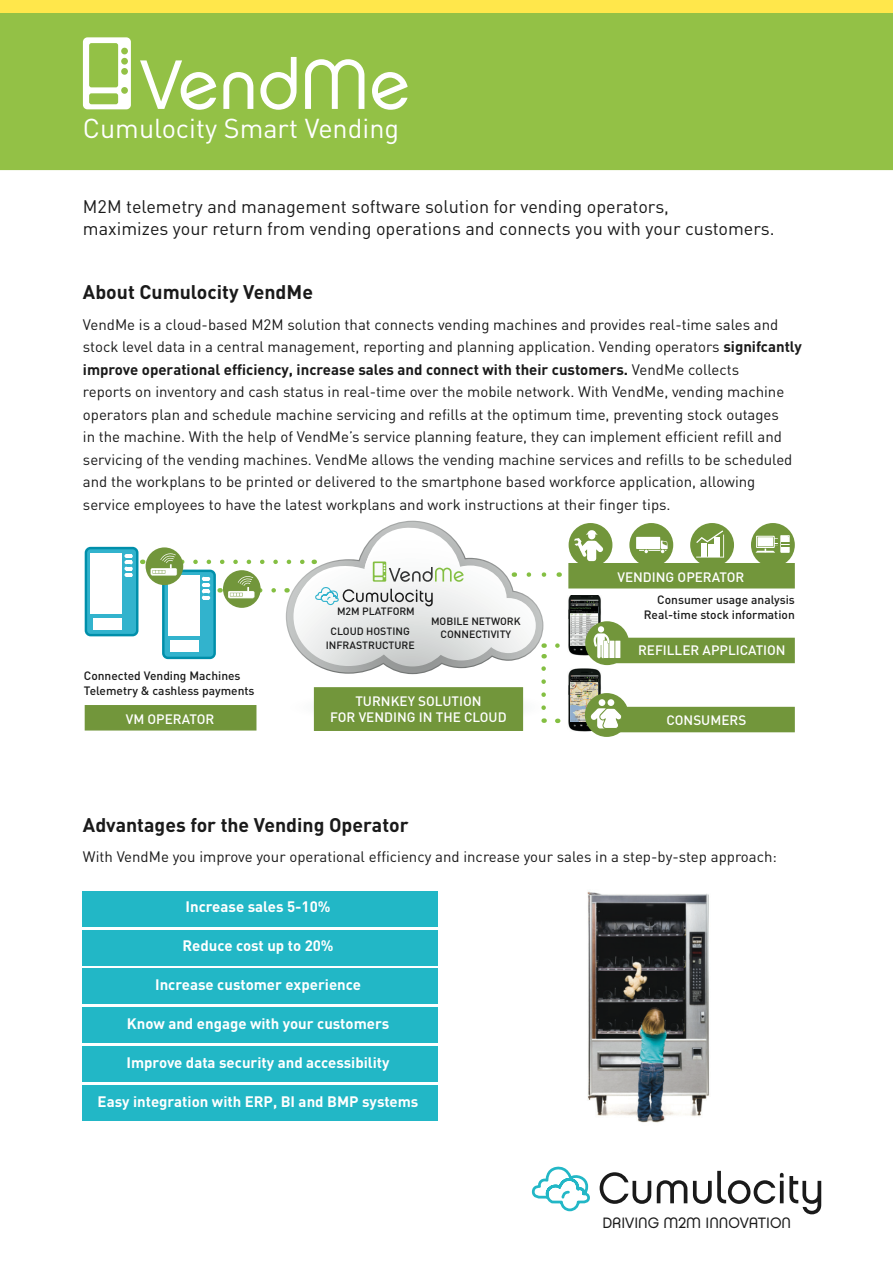
<style>
.page{position:relative;width:893px;height:1263px;background:#fff}
.page>*{position:absolute;margin:0;border:0;box-sizing:border-box;transform-origin:0 0}
.t1{font:27px "DIN";color:#fff}
.Heading_1{font:700 19.5px "DIN";color:#1a1a1a}
.t2{font:18px/22.5px "DIN";color:#1a1a1a}
.t3{font:15px/22.5px "DIN";color:#1a1a1a}
.t4{font:700 15px "DIN";color:#fff}
.t5{font:15px "Chalet London Nineteen Seventy";color:#1a1a1a}
.t6{font:500 13.5px "DIN";color:#fff}
.t7{font:500 12px "DIN";color:#1a1a1a}
.t8{font:500 10.5px/13.5px "DIN";color:#1a1a1a;text-align:center}
.s1{font-weight:700}
</style>
<div class="page">
<svg style="left:531px;top:1166px;width:59px;height:46px"></svg>
<svg style="left:600px;top:1172px;width:51px;height:32px"></svg>
<svg style="left:657px;top:1180px;width:30px;height:23px"></svg>
<svg style="left:693px;top:1171px;width:128px;height:43px"></svg>
<div style="left:0;top:13px;width:893px;height:157px;background:#93c146"></div>
<div style="left:0;top:0;width:893px;height:13px;background:#ffe74b"></div>
<svg style="left:140px;top:60px;width:76px;height:50px"></svg>
<svg style="left:223px;top:72px;width:30px;height:37px"></svg>
<svg style="left:260px;top:57px;width:37px;height:53px"></svg>
<svg style="left:305px;top:59px;width:59px;height:50px"></svg>
<svg style="left:372px;top:72px;width:36px;height:38px"></svg>
<svg style="left:83px;top:37px;width:48px;height:72px"></svg>
<img style="left:571px;top:729px;width:21px;height:3px">
<div style="left:146px;top:547px;width:37px;height:38px;background:#72963b;border-radius:50%"></div>
<div style="left:86px;top:548px;width:51px;height:87px;background:#32b3cd;border-radius:5px"></div>
<div style="left:85px;top:547px;width:53px;height:89px;border:2px solid #008faa;border-radius:5px"></div>
<div style="left:91px;top:553px;width:31px;height:60px;background:#fff"></div>
<div style="left:93px;top:618px;width:28px;height:11px;background:#fff"></div>
<svg style="left:124px;top:554px;width:9px;height:23px"></svg>
<div style="left:85px;top:705px;width:171px;height:25px;background:#72963b"></div>
<div style="left:568px;top:563px;width:227px;height:25px;background:#72963b"></div>
<div style="left:610px;top:638px;width:185px;height:25px;background:#72963b"></div>
<div style="left:605px;top:707px;width:190px;height:25px;background:#72963b"></div>
<div style="left:585px;top:621px;width:44px;height:44px;background:#72963b;border-radius:50%"></div>
<div style="left:585px;top:693px;width:44px;height:44px;background:#72963b;border-radius:50%"></div>
<div style="left:629px;top:523px;width:44px;height:44px;background:#72963b;border-radius:50%"></div>
<div style="left:636px;top:537px;width:24px;height:12px;background:#fff"></div>
<svg style="left:639px;top:540px;width:29px;height:13px"></svg>
<div style="left:690px;top:523px;width:44px;height:44px;background:#72963b;border-radius:50%"></div>
<svg style="left:696px;top:530px;width:28px;height:27px"></svg>
<div style="left:715px;top:538px;width:5px;height:19px;background:#fff"></div>
<div style="left:701px;top:543px;width:5px;height:14px;background:#fff"></div>
<div style="left:708px;top:544px;width:5px;height:13px;background:#fff"></div>
<div style="left:751px;top:523px;width:44px;height:44px;background:#72963b;border-radius:50%"></div>
<svg style="left:756px;top:535px;width:34px;height:18px"></svg>
<div style="left:314px;top:687px;width:209px;height:44px;background:#72963b"></div>
<svg style="left:151px;top:520px;width:476px;height:209px"></svg>
<img style="left:587px;top:891px;width:122px;height:232px">
<div style="left:83px;top:891px;width:355px;height:35px;background:#22b7c6"></div>
<div style="left:83px;top:930px;width:355px;height:35px;background:#22b7c6"></div>
<div style="left:83px;top:969px;width:355px;height:35px;background:#22b7c6"></div>
<div style="left:83px;top:1007px;width:355px;height:36px;background:#22b7c6"></div>
<div style="left:83px;top:1046px;width:355px;height:36px;background:#22b7c6"></div>
<div style="left:83px;top:1085px;width:355px;height:35px;background:#22b7c6"></div>
<h1 class="t1" style="left:83px;top:112px;width:318px">Cumulocity Smart Vending</h1>
<p class="t2" style="left:83px;top:195px;width:693px">M2M telemetry and management software solution for vending operators,<br>maximizes your return from vending operations and connects you with your customers.</p>
<p class="Heading_1" style="left:83px;top:279px;width:232px">About Cumulocity VendMe</p>
<p class="t3" style="left:83px;top:313px;width:720px">VendMe is a cloud-based M2M solution that connects vending machines and provides real-time sales and stock level data in a central management, reporting and planning application. Vending operators <span class="s1">signifcantly improve operational efficiency, increase sales and connect with their customers.</span> VendMe collects<br>reports on inventory and cash status in real-time over the mobile network. With VendMe, vending machine operators plan and schedule machine servicing and refills at the optimum time, preventing stock outages<br>in the machine. With the help of VendMe’s service planning feature, they can implement efficient refill and servicing of the vending machines. VendMe allows the vending machine services and refills to be scheduled and the workplans to be printed or delivered to the smartphone based workforce application, allowing service employees to have the latest workplans and work instructions at their finger tips.</p>
<p class="t7" style="left:84px;top:668px;width:158px">Connected Vending Machines</p>
<p class="t7" style="left:84px;top:683px;width:172px">Telemetry &amp; cashless payments</p>
<p class="t6" style="left:126px;top:710px;width:90px">VM OPERATOR</p>
<p class="t8" style="left:337px;top:604px;width:79px">M2M PLATFORM</p>
<p class="t8" style="left:331px;top:624px;width:81px">CLOUD HOSTING</p>
<p class="t8" style="left:326px;top:638px;width:90px">INFRASTRUCTURE</p>
<p class="t8" style="left:431px;top:614px;width:91px">MOBILE NETWORK<br>CONNECTIVITY</p>
<p class="t6" style="left:355px;top:692px;width:128px">TURNKEY SOLUTION</p>
<p class="t6" style="left:330px;top:709px;width:178px">FOR VENDING IN THE CLOUD</p>
<p class="t6" style="left:617px;top:568px;width:128px">VENDING OPERATOR</p>
<p class="t7" style="left:657px;top:591px;width:139px">Consumer usage analysis</p>
<p class="t7" style="left:644px;top:606px;width:153px">Real-time stock information</p>
<p class="t6" style="left:638px;top:642px;width:149px">REFILLER APPLICATION</p>
<p class="t6" style="left:666px;top:711px;width:81px">CONSUMERS</p>
<p class="Heading_1" style="left:83px;top:812px;width:327px">Advantages for the Vending Operator</p>
<p class="t3" style="left:83px;top:845px;width:695px">With VendMe you improve your operational efficiency and increase your sales in a step-by-step approach:</p>
<p class="t4" style="left:186px;top:897px;width:146px">Increase sales 5-10%</p>
<p class="t4" style="left:182px;top:936px;width:153px">Reduce cost up to 20%</p>
<p class="t4" style="left:155px;top:975px;width:207px">Increase customer experience</p>
<p class="t4" style="left:127px;top:1014px;width:264px">Know and engage with your customers</p>
<p class="t4" style="left:127px;top:1052px;width:265px">Improve data security and accessibility</p>
<p class="t4" style="left:98px;top:1091px;width:322px">Easy integration with ERP, BI and BMP systems</p>
<p class="t5" style="left:602px;top:1213px;width:190px">DRIVING M2M INNOVATION</p>
</div>
